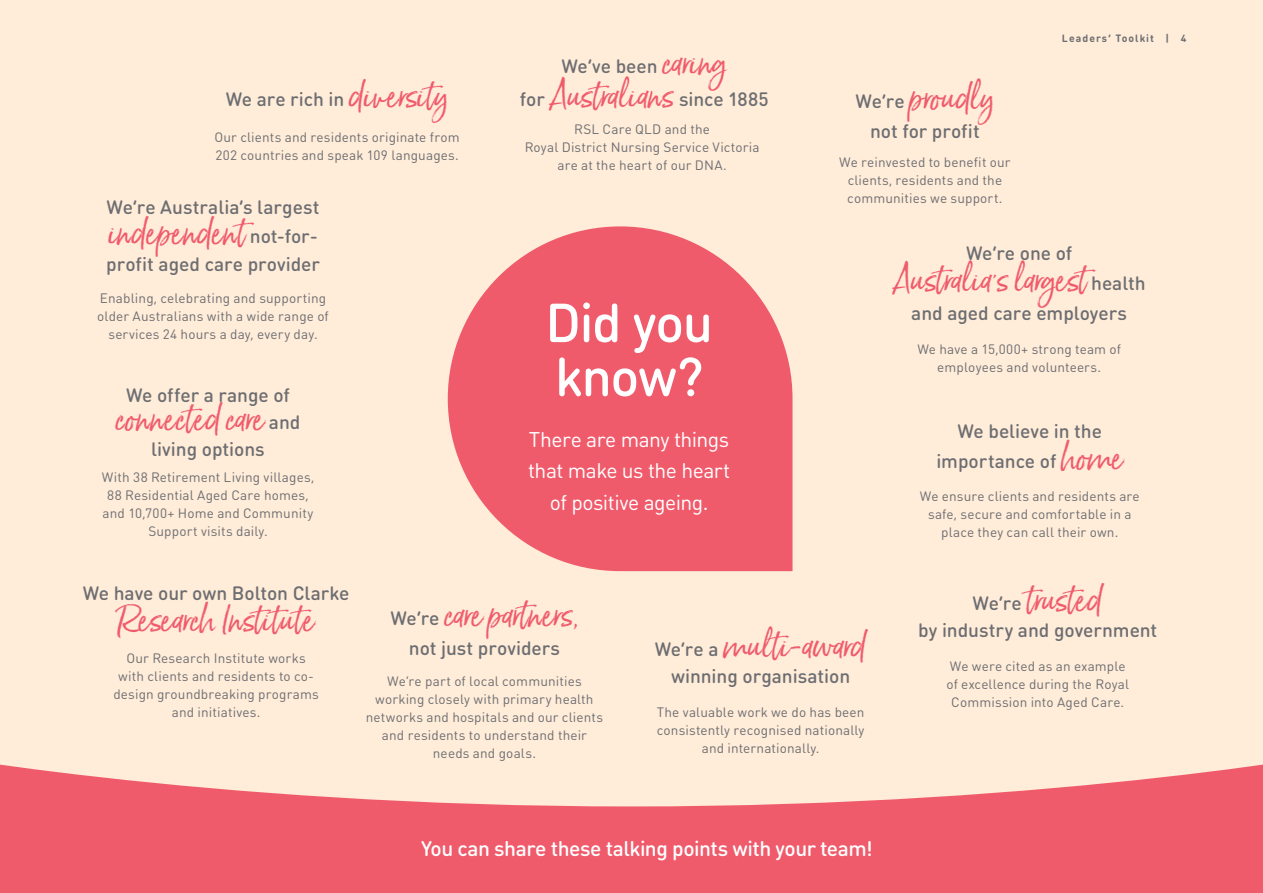
<style>
.page{position:relative;width:1263px;height:893px;background:#fff}
.page>*{position:absolute;margin:0;border:0;box-sizing:border-box;transform-origin:0 0}
.t1{font:500 54px/54px "DIN Round OT";letter-spacing:-.03em;color:#fff}
.t2{font:33px "Born Ready";color:#f05b6c}
.t3{font:21px/31.5px "DIN Round OT";letter-spacing:-.025em;color:#fff;text-align:center}
.t4{font:500 21px "DIN Round OT";letter-spacing:-.025em;color:#fff}
.t5{font:500 19.2px/33px "DIN Round OT";letter-spacing:-.005em;color:#6d6e71;text-align:center}
.t6{font:13.5px/18px "DIN Round OT";letter-spacing:.01em;color:#6d6e71;text-align:center}
.t7{font:700 10.5px "DIN Round OT";letter-spacing:.1em;color:#6d6e71}
.s1{font-family:"Born Ready";font-weight:400;font-size:33px;color:#f05b6c}
.s2{font-family:"DIN Round OT";font-weight:500;font-size:19.2px;color:#6d6e71}
</style>
<div class="page">
<div style="left:0;top:0;width:1263px;height:814px;background:#ffecd9"></div>
<svg style="left:0;top:764px;width:1263px;height:129px;fill:#f05b6c"></svg>
<svg style="left:448px;top:226px;width:344px;height:345px;fill:#f05b6c"></svg>
<h3 class="t5" style="left:226px;top:82px;width:224px">We are rich in <span class="s1">diversity</span></h3>
<p class="t6" style="left:215px;top:128px;width:247px;text-align:left">Our clients and residents originate from<br>202 countries and speak 109 languages.</p>
<h3 class="t5" style="left:107px;top:191px;width:214px">We’re Australia’s largest</h3>
<h2 class="t2" style="left:108px;top:212px;width:211px">independent <span class="s2">not-for-</span></h2>
<h3 class="t5" style="left:106px;top:248px;width:215px">profit aged care provider</h3>
<p class="t6" style="left:97px;top:288px;width:233px">Enabling, celebrating and supporting older Australians with a wide range of services 24 hours a day, every day.</p>
<h3 class="t5" style="left:126px;top:378px;width:165px">We offer a range of</h3>
<h2 class="t2" style="left:116px;top:398px;width:186px">connected care <span class="s2">and</span></h2>
<h3 class="t5" style="left:151px;top:432px;width:115px">living options</h3>
<p class="t6" style="left:102px;top:467px;width:214px">With 38 Retirement Living villages,<br>88 Residential Aged Care homes, and 10,700+ Home and Community<br>Support visits daily.</p>
<h3 class="t5" style="left:520px;top:49px;width:250px">We’ve been <span class="s1">caring<br></span>for <span class="s1">Australians</span> since 1885</h3>
<p class="t6" style="left:525px;top:120px;width:236px">RSL Care QLD and the<br>Royal District Nursing Service Victoria are at the heart of our DNA.</p>
<h1 class="t1" style="left:545px;top:295px;width:170px">Did you know?</h1>
<h3 class="t3" style="left:528px;top:423px;width:204px">There are many things that make us the heart of positive ageing.</h3>
<h2 class="t2" style="left:855px;top:77px;width:140px"><span class="s2">We’re</span> proudly</h2>
<h3 class="t5" style="left:870px;top:114px;width:111px">not for profit</h3>
<p class="t6" style="left:839px;top:153px;width:173px">We reinvested to benefit our clients, residents and the communities we support.</p>
<p class="t7" style="left:1062px;top:32px;width:126px">Leaders’ Toolkit | 4</p>
<h3 class="t5" style="left:966px;top:236px;width:108px">We’re one of</h3>
<h2 class="t2" style="left:893px;top:259px;width:254px">Australia'slargest <span class="s2">health</span></h2>
<h3 class="t5" style="left:911px;top:296px;width:217px">and aged care employers</h3>
<p class="t6" style="left:917px;top:340px;width:205px">We have a 15,000+ strong team of employees and volunteers.</p>
<h3 class="t5" style="left:936px;top:416px;width:188px;line-height:30px">We believe in the importance of <span class="s1">home</span></h3>
<p class="t6" style="left:920px;top:487px;width:221px">We ensure clients and residents are safe, secure and comfortable in a place they can call their own.</p>
<h3 class="t5" style="left:83px;top:576px;width:268px">We have our own Bolton Clarke</h3>
<h2 class="t2" style="left:118px;top:599px;width:198px">Research Institute</h2>
<p class="t6" style="left:113px;top:649px;width:207px">Our Research Institute works with clients and residents to co&shy;design groundbreaking programs and initiatives.</p>
<h2 class="t2" style="left:390px;top:594px;width:189px"><span class="s2">We’re</span> care partners,</h2>
<h3 class="t5" style="left:409px;top:631px;width:153px">not just providers</h3>
<p class="t6" style="left:366px;top:672px;width:239px">We’re part of local communities working closely with primary health networks and hospitals and our clients and residents to understand their needs and goals.</p>
<h2 class="t2" style="left:655px;top:625px;width:213px"><span class="s2">We’re a</span> multi-award</h2>
<h3 class="t5" style="left:671px;top:659px;width:181px">winning organisation</h3>
<p class="t6" style="left:657px;top:702px;width:209px">The valuable work we do has been consistently recognised nationally and internationally.</p>
<h3 class="t4" style="left:421px;top:835px;width:453px">You can share these talking points with your team!</h3>
<h2 class="t2" style="left:972px;top:579px;width:132px"><span class="s2">We’re</span> trusted</h2>
<h3 class="t5" style="left:918px;top:613px;width:241px">by industry and government</h3>
<p class="t6" style="left:946px;top:657px;width:184px">We were cited as an example of excellence during the Royal<br>Commission into Aged Care.</p>
</div>
